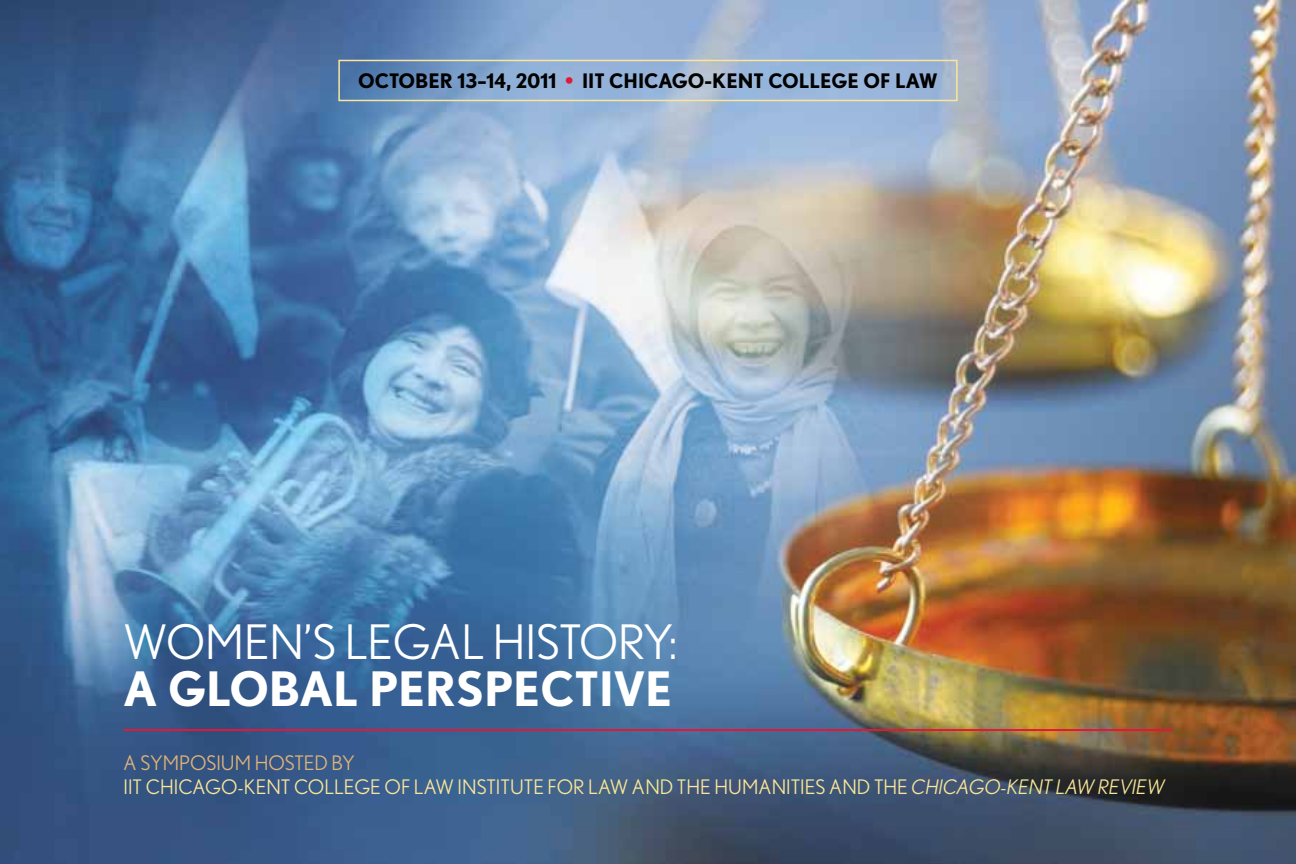
<style>
.page{position:relative;width:1296px;height:864px;background:#fff}
.page>*{position:absolute;margin:0;border:0;box-sizing:border-box;transform-origin:0 0}
.t1{font:47.6px "Nobel";color:#fff}
.t2{font:700 47.6px "Nobel";color:#fff}
.t3{font:20px/24px "Nobel";color:#f9e699}
.t4{font:700 20px "Nobel";color:#000}
.s1{color:#e31837}
.s2{color:#e0b379}
.s3{font-style:italic}
</style>
<div class="page">
<img style="left:0;top:0;width:1296px;height:864px">
<hr style="left:124px;top:729px;width:1048px;height:2px;background:#e31837">
<div style="left:338px;top:60px;width:620px;height:41px;border:2px solid #f9e699"></div>
<p class="t4" style="left:358px;top:69px;width:581px">OCTOBER 13–14, 2011 <span class="s1">•</span> IIT CHICAGO-KENT COLLEGE OF LAW</p>
<h1 class="t1" style="left:124px;top:613px;width:555px">WOMEN’S LEGAL HISTORY:</h1>
<h1 class="t2" style="left:124px;top:660px;width:550px">A GLOBAL PERSPECTIVE</h1>
<p class="t3" style="left:124px;top:751px;width:1043px"><span class="s2">A SYMPOSIUM HOSTED BY<br></span>IIT CH ICAGO-KENT COLLEGE OF LAW I NSTITUTE FOR LAW AND TH E HUMANITIES AND TH E <span class="s3">CHICAGO-KENT LAW REVIEW</span></p>
</div>
